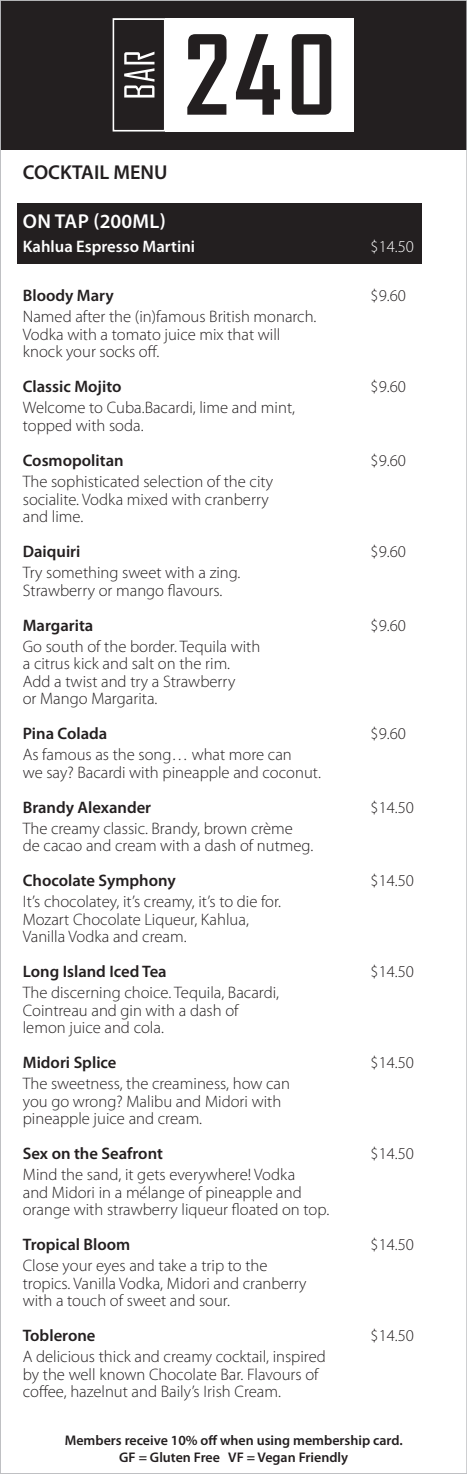
<style>
.page{position:relative;width:467px;height:1474px;background:#fff}
.page>*{position:absolute;margin:0;border:0;box-sizing:border-box;transform-origin:0 0}
.t1{font:600 20.12px "Myriad Pro";color:#231f20}
.t2{font:600 20.12px "Myriad Pro";letter-spacing:.01em;color:#fff}
.t3{font:300 16.62px/17.5px "Myriad Pro";color:#231f20}
.t4{font:600 16.62px "Myriad Pro";color:#231f20}
.t5{font:600 16.62px "Myriad Pro";color:#fff}
.t6{font:300 16.62px "Myriad Pro";color:#fff}
.t7{font:600 14px/17.5px "Myriad Pro";color:#231f20;text-align:center}
</style>
<div class="page">
<div style="left:0;top:0;width:466px;height:150px;background:#231f20"></div>
<div style="left:165px;top:18px;width:189px;height:113px;background:#fff"></div>
<svg style="left:187px;top:34px;width:39px;height:81px"></svg>
<svg style="left:236px;top:34px;width:44px;height:81px"></svg>
<svg style="left:291px;top:34px;width:40px;height:81px"></svg>
<svg style="left:112px;top:18px;width:53px;height:113px"></svg>
<div style="left:17px;top:203px;width:405px;height:60px;background:#231f20"></div>
<p class="t1" style="left:23px;top:159px;width:146px">COCKTAIL MENU</p>
<p class="t2" style="left:23px;top:208px;width:144px">ON TAP (200ML)</p>
<p class="t5" style="left:23px;top:236px;width:174px">Kahlua Espresso Martini</p>
<p class="t6" style="left:370px;top:237px;width:45px">$14.50</p>
<p class="t4" style="left:23px;top:285px;width:92px">Bloody Mary</p>
<p class="t3" style="left:370px;top:287px;width:37px">$9.60</p>
<p class="t3" style="left:23px;top:308px;width:295px">Named after the (in)famous British monarch.</p>
<p class="t3" style="left:23px;top:325px;width:259px">Vodka with a tomato juice mix that will</p>
<p class="t3" style="left:23px;top:343px;width:138px">knock your socks off.</p>
<p class="t4" style="left:23px;top:376px;width:100px">Classic Mojito</p>
<p class="t3" style="left:370px;top:378px;width:37px">$9.60</p>
<p class="t3" style="left:23px;top:399px;width:273px">Welcome to Cuba.Bacardi, lime and mint, topped with soda.</p>
<p class="t4" style="left:23px;top:450px;width:102px">Cosmopolitan</p>
<p class="t3" style="left:370px;top:451px;width:37px">$9.60</p>
<p class="t3" style="left:23px;top:472px;width:252px">The sophisticated selection of the city</p>
<p class="t3" style="left:23px;top:490px;width:247px">socialite. Vodka mixed with cranberry</p>
<p class="t3" style="left:23px;top:507px;width:62px">and lime.</p>
<p class="t4" style="left:23px;top:541px;width:59px">Daiquiri</p>
<p class="t3" style="left:370px;top:542px;width:37px">$9.60</p>
<p class="t3" style="left:23px;top:563px;width:219px">Try something sweet with a zing.</p>
<p class="t3" style="left:23px;top:581px;width:201px">Strawberry or mango flavours.</p>
<p class="t4" style="left:23px;top:614px;width:72px">Margarita</p>
<p class="t3" style="left:370px;top:616px;width:37px">$9.60</p>
<p class="t3" style="left:23px;top:637px;width:239px">Go south of the border. Tequila with</p>
<p class="t3" style="left:23px;top:654px;width:209px">a citrus kick and salt on the rim.</p>
<p class="t3" style="left:23px;top:672px;width:214px">Add a twist and try a Strawberry</p>
<p class="t3" style="left:23px;top:689px;width:136px">or Mango Margarita.</p>
<p class="t4" style="left:23px;top:723px;width:86px">Pina Colada</p>
<p class="t3" style="left:370px;top:724px;width:37px">$9.60</p>
<p class="t3" style="left:23px;top:745px;width:270px">As famous as the song… what more can</p>
<p class="t3" style="left:23px;top:763px;width:299px">we say? Bacardi with pineapple and coconut.</p>
<p class="t4" style="left:23px;top:796px;width:130px">Brandy Alexander</p>
<p class="t3" style="left:370px;top:798px;width:45px">$14.50</p>
<p class="t3" style="left:23px;top:819px;width:271px">The creamy classic. Brandy, brown crème</p>
<p class="t3" style="left:23px;top:836px;width:292px">de cacao and cream with a dash of nutmeg.</p>
<p class="t4" style="left:23px;top:870px;width:154px">Chocolate Symphony</p>
<p class="t3" style="left:370px;top:871px;width:45px">$14.50</p>
<p class="t3" style="left:23px;top:892px;width:260px">It’s chocolatey, it’s creamy, it’s to die for.</p>
<p class="t3" style="left:23px;top:910px;width:227px">Mozart Chocolate Liqueur, Kahlua,</p>
<p class="t3" style="left:23px;top:927px;width:165px">Vanilla Vodka and cream.</p>
<p class="t4" style="left:23px;top:961px;width:145px">Long Island Iced Tea</p>
<p class="t3" style="left:370px;top:962px;width:45px">$14.50</p>
<p class="t3" style="left:23px;top:983px;width:257px">The discerning choice. Tequila, Bacardi,</p>
<p class="t3" style="left:23px;top:1001px;width:217px">Cointreau and gin with a dash of</p>
<p class="t3" style="left:23px;top:1018px;width:142px">lemon juice and cola.</p>
<p class="t4" style="left:23px;top:1052px;width:95px">Midori Splice</p>
<p class="t3" style="left:370px;top:1053px;width:45px">$14.50</p>
<p class="t3" style="left:23px;top:1074px;width:268px">The sweetness, the creaminess, how can</p>
<p class="t3" style="left:23px;top:1092px;width:260px">you go wrong? Malibu and Midori with</p>
<p class="t3" style="left:23px;top:1109px;width:181px">pineapple juice and cream.</p>
<p class="t4" style="left:23px;top:1143px;width:141px">Sex on the Seafront</p>
<p class="t3" style="left:370px;top:1144px;width:45px">$14.50</p>
<p class="t3" style="left:23px;top:1165px;width:274px">Mind the sand, it gets everywhere! Vodka</p>
<p class="t3" style="left:23px;top:1183px;width:280px">and Midori in a mélange of pineapple and</p>
<p class="t3" style="left:23px;top:1200px;width:307px">orange with strawberry liqueur floated on top.</p>
<p class="t4" style="left:23px;top:1234px;width:109px">Tropical Bloom</p>
<p class="t3" style="left:370px;top:1235px;width:45px">$14.50</p>
<p class="t3" style="left:23px;top:1256px;width:246px">Close your eyes and take a trip to the</p>
<p class="t3" style="left:23px;top:1274px;width:285px">tropics. Vanilla Vodka, Midori and cranberry</p>
<p class="t3" style="left:23px;top:1291px;width:208px">with a touch of sweet and sour.</p>
<p class="t4" style="left:23px;top:1325px;width:74px">Toblerone</p>
<p class="t3" style="left:370px;top:1326px;width:45px">$14.50</p>
<p class="t3" style="left:23px;top:1347px;width:304px">A delicious thick and creamy cocktail, inspired</p>
<p class="t3" style="left:23px;top:1365px;width:297px">by the well known Chocolate Bar. Flavours of</p>
<p class="t3" style="left:23px;top:1382px;width:259px">coffee, hazelnut and Baily’s Irish Cream.</p>
<p class="t7" style="left:65px;top:1430px;width:339px">Members receive 10% off when using membership card.<br>GF = Gluten Free VF = Vegan Friendly</p>
</div>
